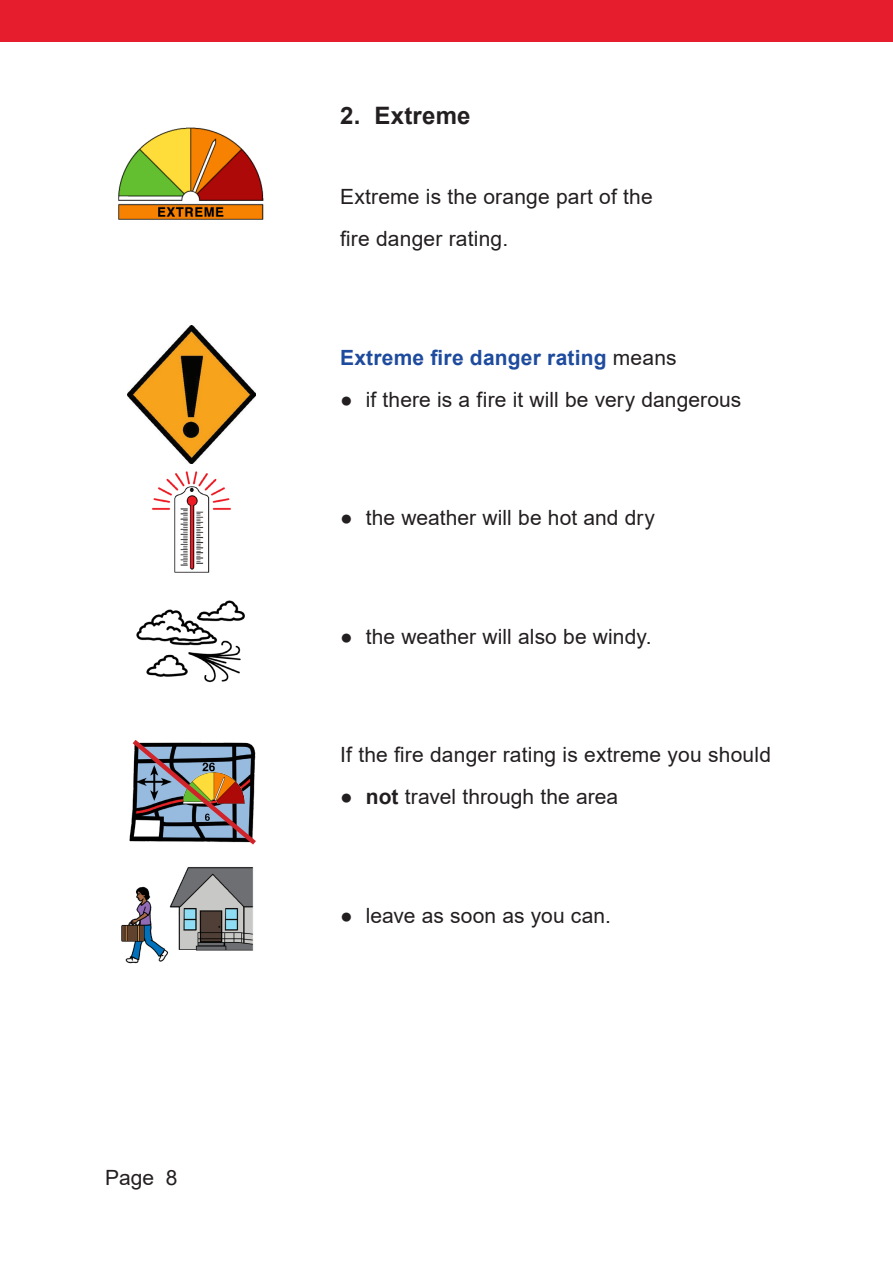
<style>
.page{position:relative;width:893px;height:1263px;background:#fff}
.page>*{position:absolute;margin:0;border:0;box-sizing:border-box;transform-origin:0 0}
.t1{font:700 24px "Arial";letter-spacing:.01em;color:#231f20}
.t2{font:21px/42px "Arial";letter-spacing:.005em;color:#231f20}
.t3{font:700 21px "Arial";letter-spacing:.01em;color:#1e4b9d}
.s1{font-weight:400;color:#231f20}
.s2{font-weight:700}
</style>
<div class="page">
<div style="left:0;top:0;width:893px;height:41px;background:#e61d2d"></div>
<img style="left:118px;top:127px;width:146px;height:93px">
<img style="left:128px;top:325px;width:127px;height:139px">
<img style="left:152px;top:471px;width:79px;height:102px">
<img style="left:136px;top:600px;width:109px;height:83px">
<svg style="left:129px;top:740px;width:127px;height:105px"></svg>
<img style="left:121px;top:867px;width:133px;height:97px">
<p class="t2" style="left:105px;top:1156px;width:74px">Page 8</p>
<p class="t1" style="left:340px;top:98px;width:132px">2. Extreme</p>
<p class="t2" style="left:340px;top:176px;width:314px">Extreme is the orange part of the fire danger rating.</p>
<p class="t3" style="left:340px;top:342px;width:338px">Extreme fire danger rating <span class="s1">means</span></p>
<p class="t2" style="left:340px;top:378px;width:403px">● if there is a fire it will be very dangerous</p>
<p class="t2" style="left:340px;top:497px;width:316px">● the weather will be hot and dry</p>
<p class="t2" style="left:340px;top:615px;width:313px">● the weather will also be windy.</p>
<p class="t2" style="left:340px;top:734px;width:432px">If the fire danger rating is extreme you should</p>
<p class="t2" style="left:340px;top:776px;width:280px">● <span class="s2">not</span> travel through the area</p>
<p class="t2" style="left:340px;top:894px;width:272px">● leave as soon as you can.</p>
</div>
